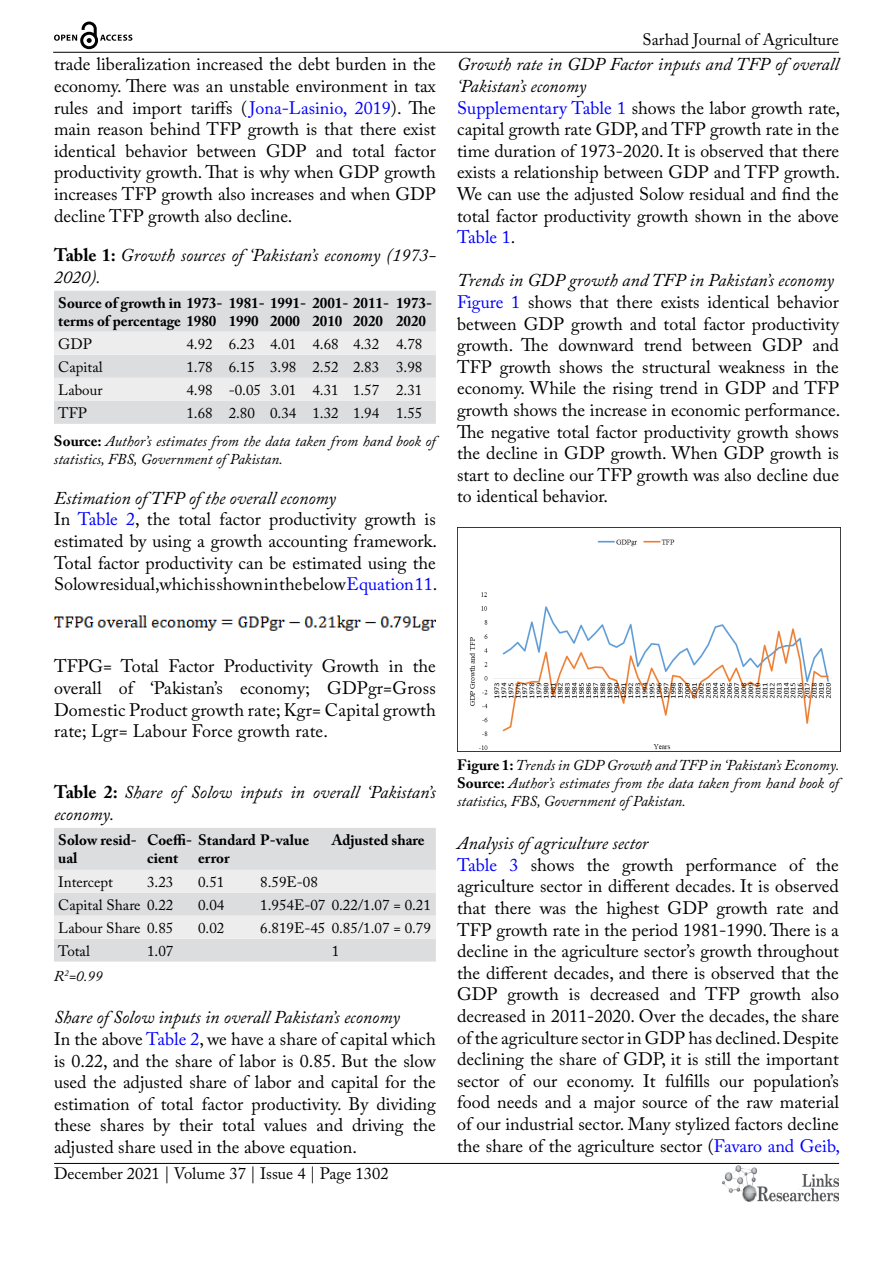
<style>
.page{position:relative;width:893px;height:1263px;background:#fff}
.page>*{position:absolute;margin:0;border:0;box-sizing:border-box;transform-origin:0 0}
.t1{font:18px/21.6px "Adobe Caslon Pro";color:#000}
.t2{font:italic 18px/21.6px "Adobe Caslon Pro";color:#000}
.t3{font:16.5px "Adobe Caslon Pro";color:#000}
.t4{font:italic 15px/18px "Adobe Caslon Pro";color:#000}
.t5{font:15px "Adobe Caslon Pro";color:#000}
.t6{font:700 15px/18px "Adobe Caslon Pro";color:#000}
.s1{color:#00f}
.s2{font-weight:700;font-style:normal}
.s3{font-style:normal}
.s4{font-style:italic}
</style>
<div class="page">
<hr style="left:53px;top:52px;width:786px;height:1px;background:#000">
<hr style="left:54px;top:1163px;width:785px;height:1px;background:#000">
<img style="left:722px;top:1166px;width:117px;height:36px">
<svg style="left:54px;top:22px;width:78px;height:27px"></svg>
<div style="left:54px;top:291px;width:382px;height:133px;background:#dcddde"></div>
<svg style="left:54px;top:332px;width:382px;height:69px"></svg>
<img style="left:54px;top:615px;width:382px;height:16px">
<div style="left:54px;top:828px;width:382px;height:133px;background:#dcddde"></div>
<svg style="left:54px;top:870px;width:382px;height:69px"></svg>
<img style="left:457px;top:528px;width:384px;height:224px">
<p class="t1" style="left:54px;top:53px;width:383px;text-align:justify">trade liberalization increased the debt burden in the economy. There was an unstable environment in tax rules and import tariffs (<span class="s1">Jona-Lasinio, 2019</span>). The main reason behind TFP growth is that there exist identical behavior between GDP and total factor productivity growth. That is why when GDP growth increases TFP growth also increases and when GDP decline TFP growth also decline.</p>
<p class="t2" style="left:54px;top:244px;width:383px"><span class="s2">Table 1:</span> Growth sources of ‘Pakistan’s economy (1973-<br>2020).</p>
<p class="t6" style="left:58px;top:294px;width:332px">Source of growth in 1973- 1981- 1991- 2001- 2011- terms of percentage 1980</p>
<p class="t6" style="left:396px;top:294px;width:37px">1973-<br>2020</p>
<p class="t6" style="left:229px;top:312px;width:31px">1990</p>
<p class="t6" style="left:270px;top:312px;width:31px">2000</p>
<p class="t6" style="left:312px;top:312px;width:31px">2010</p>
<p class="t6" style="left:353px;top:312px;width:31px">2020</p>
<p class="t5" style="left:58px;top:335px;width:35px">GDP</p>
<p class="t5" style="left:186px;top:335px;width:238px">4.92 6.23 4.01 4.68 4.32 4.78</p>
<p class="t5" style="left:58px;top:358px;width:46px">Capital</p>
<p class="t5" style="left:186px;top:358px;width:238px">1.78 6.15 3.98 2.52 2.83 3.98</p>
<p class="t5" style="left:58px;top:381px;width:46px">Labour</p>
<p class="t5" style="left:186px;top:381px;width:238px">4.98 -0.05 3.01 4.31 1.57 2.31</p>
<p class="t5" style="left:58px;top:404px;width:30px">TFP</p>
<p class="t4" style="left:54px;top:399px;width:383px;line-height:28.2px;text-indent:132px"><span class="s3">1.68 2.80 0.34 1.32 1.94 1.55<br></span><span class="s2">Source:</span> Author’s estimates from the data taken from hand book of</p>
<p class="t4" style="left:54px;top:450px;width:230px">statistics, FBS, Government of Pakistan.</p>
<p class="t1" style="left:54px;top:487px;width:385px"><span class="s4">Estimation of TFP of the overall economy<br></span>In <span class="s1">Table 2</span>, the total factor productivity growth is estimated by using a growth accounting framework.<br>Total factor productivity can be estimated using the Solow residual, which is shown in the below <span class="s1">Equation 11</span>.</p>
<p class="t3" style="left:643px;top:30px;width:198px">Sarhad Journal of Agriculture</p>
<p class="t1" style="left:457px;top:53px;width:385px"><span class="s4">Growth rate in GDP Factor inputs and TFP of overall ‘Pakistan’s economy<br></span><span class="s1">Supplementary Table 1</span> shows the labor growth rate, capital growth rate GDP, and TFP growth rate in the time duration of 1973-2020. It is observed that there exists a relationship between GDP and TFP growth.<br>We can use the adjusted Solow residual and find the total factor productivity growth shown in the above <span class="s1">Table 1</span>.</p>
<p class="t1" style="left:457px;top:269px;width:385px"><span class="s4">Trends in GDP growth and TFP in Pakistan’s economy </span><span class="s1">Figure 1</span> shows that there exists identical behavior between GDP growth and total factor productivity growth. The downward trend between GDP and TFP growth shows the structural weakness in the economy. While the rising trend in GDP and TFP growth shows the increase in economic performance.<br>The negative total factor productivity growth shows the decline in GDP growth. When GDP growth is start to decline our TFP growth was also decline due to identical behavior.</p>
<p class="t1" style="left:54px;top:655px;width:383px;text-align:justify">TFPG= Total Factor Productivity Growth in the overall of ‘Pakistan’s economy; GDPgr=Gross Domestic Product growth rate; Kgr= Capital growth rate; Lgr= Labour Force growth rate.</p>
<p class="t2" style="left:54px;top:781px;width:383px"><span class="s2">Table 2:</span> Share of Solow inputs in overall ‘Pakistan’s economy.</p>
<p class="t6" style="left:58px;top:831px;width:80px">Solow resid&shy;ual</p>
<p class="t6" style="left:147px;top:831px;width:163px">Coeffi- Standard P-value cient</p>
<p class="t6" style="left:332px;top:831px;width:95px">Adjusted share</p>
<p class="t6" style="left:198px;top:849px;width:33px">error</p>
<p class="t5" style="left:58px;top:873px;width:56px">Intercept</p>
<p class="t5" style="left:147px;top:873px;width:28px">3.23</p>
<p class="t5" style="left:198px;top:873px;width:28px">0.51</p>
<p class="t5" style="left:260px;top:873px;width:59px">8.59E-08</p>
<p class="t5" style="left:58px;top:896px;width:117px">Capital Share 0.22</p>
<p class="t5" style="left:198px;top:896px;width:28px">0.04</p>
<p class="t5" style="left:260px;top:896px;width:172px">1.954E-07 0.22/1.07 = 0.21</p>
<p class="t5" style="left:58px;top:919px;width:117px">Labour Share 0.85</p>
<p class="t5" style="left:198px;top:919px;width:28px">0.02</p>
<p class="t5" style="left:260px;top:919px;width:172px">6.819E-45 0.85/1.07 = 0.79</p>
<p class="t5" style="left:58px;top:942px;width:33px">Total</p>
<p class="t5" style="left:147px;top:942px;width:28px">1.07</p>
<p class="t5" style="left:332px;top:942px;width:9px">1</p>
<p class="t4" style="left:54px;top:967px;width:50px">R<sup>2</sup>=0.99</p>
<p class="t1" style="left:54px;top:1006px;width:383px"><span class="s4">Share of Solow inputs in overall Pakistan’s economy<br></span>In the above <span class="s1">Table 2</span>, we have a share of capital which is 0.22, and the share of labor is 0.85. But the slow used the adjusted share of labor and capital for the estimation of total factor productivity. By dividing these shares by their total values and driving the adjusted share used in the above equation.</p>
<p class="t3" style="left:54px;top:1164px;width:336px">December 2021 | Volume 37 | Issue 4 | Page 1302</p>
<p class="t4" style="left:457px;top:756px;width:384px;text-align:justify"><span class="s2">Figure 1:</span> Trends in GDP Growth and TFP in ‘Pakistan’s Economy.<br><span class="s2">Source:</span> Author’s estimates from the data taken from hand book of statistics, FBS, Government of Pakistan.</p>
<p class="t1" style="left:457px;top:832px;width:385px"><span class="s4">Analysis of agriculture sector<br></span><span class="s1">Table 3</span> shows the growth performance of the agriculture sector in different decades. It is observed that there was the highest GDP growth rate and TFP growth rate in the period 1981-1990. There is a decline in the agriculture sector’s growth throughout the different decades, and there is observed that the GDP growth is decreased and TFP growth also decreased in 2011-2020. Over the decades, the share of the agriculture sector in GDP has declined. Despite declining the share of GDP, it is still the important sector of our economy. It fulfills our population’s food needs and a major source of the raw material of our industrial sector. Many stylized factors decline the share of the agriculture sector (<span class="s1">Favaro and Geib,</span></p>
</div>
